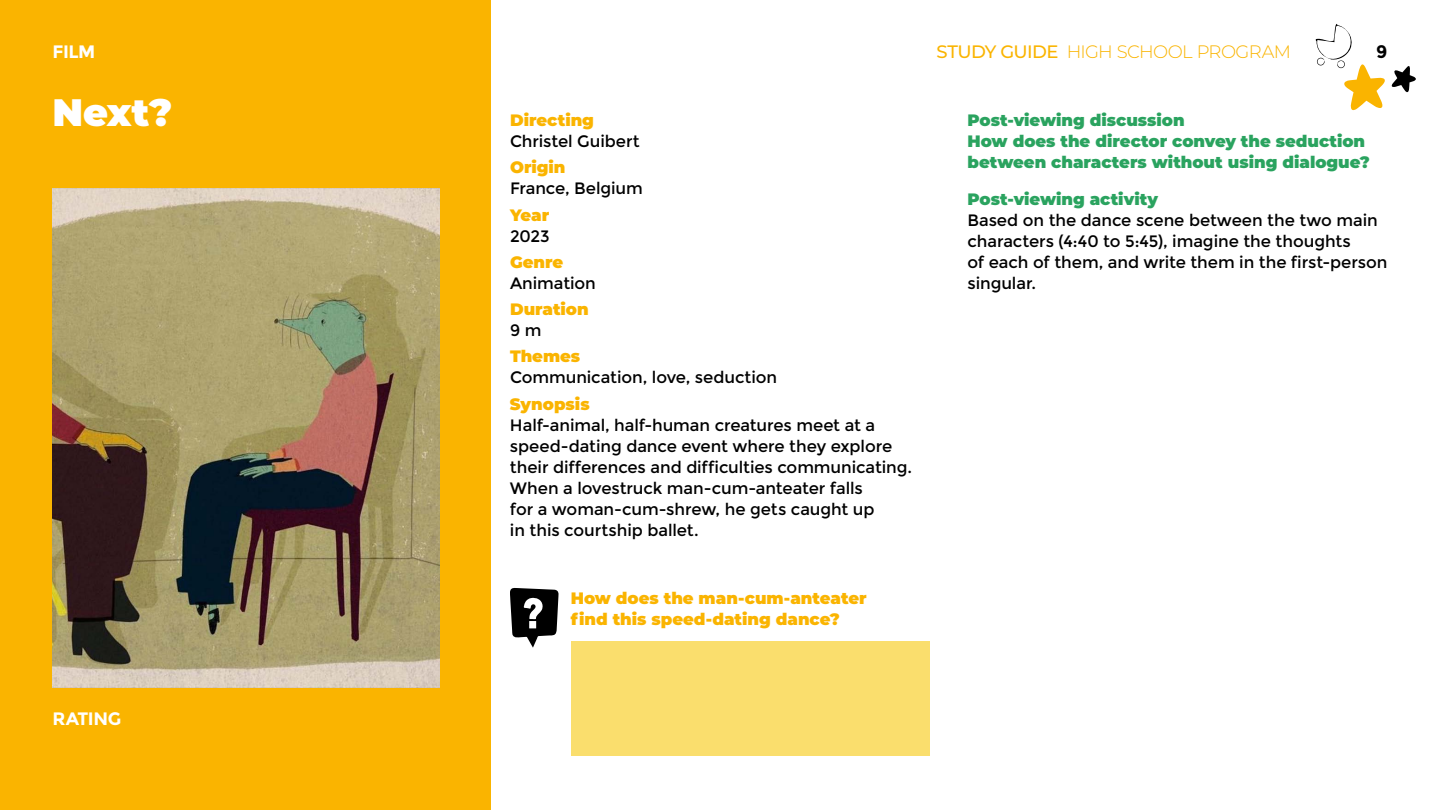
<style>
.page{position:relative;width:1440px;height:810px;background:#fff}
.page>*{position:absolute;margin:0;border:0;box-sizing:border-box;transform-origin:0 0}
.t1{font:900 38.25px "Montserrat";color:#fff}
.t2{font:300 18px "Montserrat";letter-spacing:-.035em;color:#fab400}
.t3{font:700 18px "Montserrat";letter-spacing:-.025em;color:#fff}
.t4{font:700 18px "Montserrat";color:#000}
.t5{font:16.5px/21px "Montserrat";letter-spacing:-.005em;color:#000}
.t6{font:900 16.5px/21px "Montserrat";color:#2aa35f}
.t7{font:900 16.5px/21px "Montserrat";color:#fab400}
.s1{font-weight:500}
</style>
<div class="page">
<svg style="left:1316px;top:24px;width:100px;height:87px"></svg>
<div style="left:0;top:0;width:491px;height:810px;background:#fab400"></div>
<div style="left:571px;top:641px;width:359px;height:115px;background:#fade6d"></div>
<img style="left:52px;top:189px;width:388px;height:499px">
<svg style="left:510px;top:588px;width:49px;height:60px"></svg>
<p class="t3" style="left:52px;top:41px;width:44px">FILM</p>
<h1 class="t1" style="left:52px;top:84px;width:121px">Next?</h1>
<p class="t3" style="left:52px;top:707px;width:70px">RATING</p>
<p class="t7" style="left:510px;top:109px;width:86px">Directing</p>
<p class="t5" style="left:510px;top:131px;width:131px">Christel Guibert</p>
<p class="t7" style="left:510px;top:156px;width:57px">Origin</p>
<p class="t5" style="left:510px;top:178px;width:134px">France, Belgium</p>
<p class="t7" style="left:510px;top:203px;width:41px">Year</p>
<p class="t5" style="left:510px;top:225px;width:41px">2023</p>
<p class="t7" style="left:510px;top:250px;width:55px">Genre</p>
<p class="t5" style="left:510px;top:273px;width:87px">Animation</p>
<p class="t7" style="left:510px;top:298px;width:80px">Duration</p>
<p class="t5" style="left:510px;top:320px;width:33px">9 m</p>
<p class="t7" style="left:510px;top:345px;width:72px">Themes</p>
<p class="t5" style="left:510px;top:367px;width:269px">Communication, love, seduction</p>
<p class="t7" style="left:510px;top:392px;width:81px">Synopsis</p>
<p class="t5" style="left:510px;top:414px;width:404px">Half-animal, half-human creatures meet at a speed-dating dance event where they explore their differences and difficulties communicating.<br>When a lovestruck man-cum-anteater falls<br>for a woman-cum-shrew, he gets caught up<br>in this courtship ballet.</p>
<p class="t7" style="left:571px;top:586px;width:298px">How does the man-cum-anteater find this speed-dating dance?</p>
<p class="t2" style="left:937px;top:39px;width:356px"><span class="s1">STUDY GUIDE</span> HIGH SCHOOL PROGRAM</p>
<p class="t4" style="left:1376px;top:41px;width:13px">9</p>
<p class="t6" style="left:967px;top:109px;width:404px">Post-viewing discussion<br>How does the director convey the seduction between characters without using dialogue?</p>
<p class="t6" style="left:967px;top:187px;width:192px">Post-viewing activity</p>
<p class="t5" style="left:967px;top:210px;width:422px">Based on the dance scene between the two main characters (4:40 to 5:45), imagine the thoughts<br>of each of them, and write them in the first-person singular.</p>
</div>
